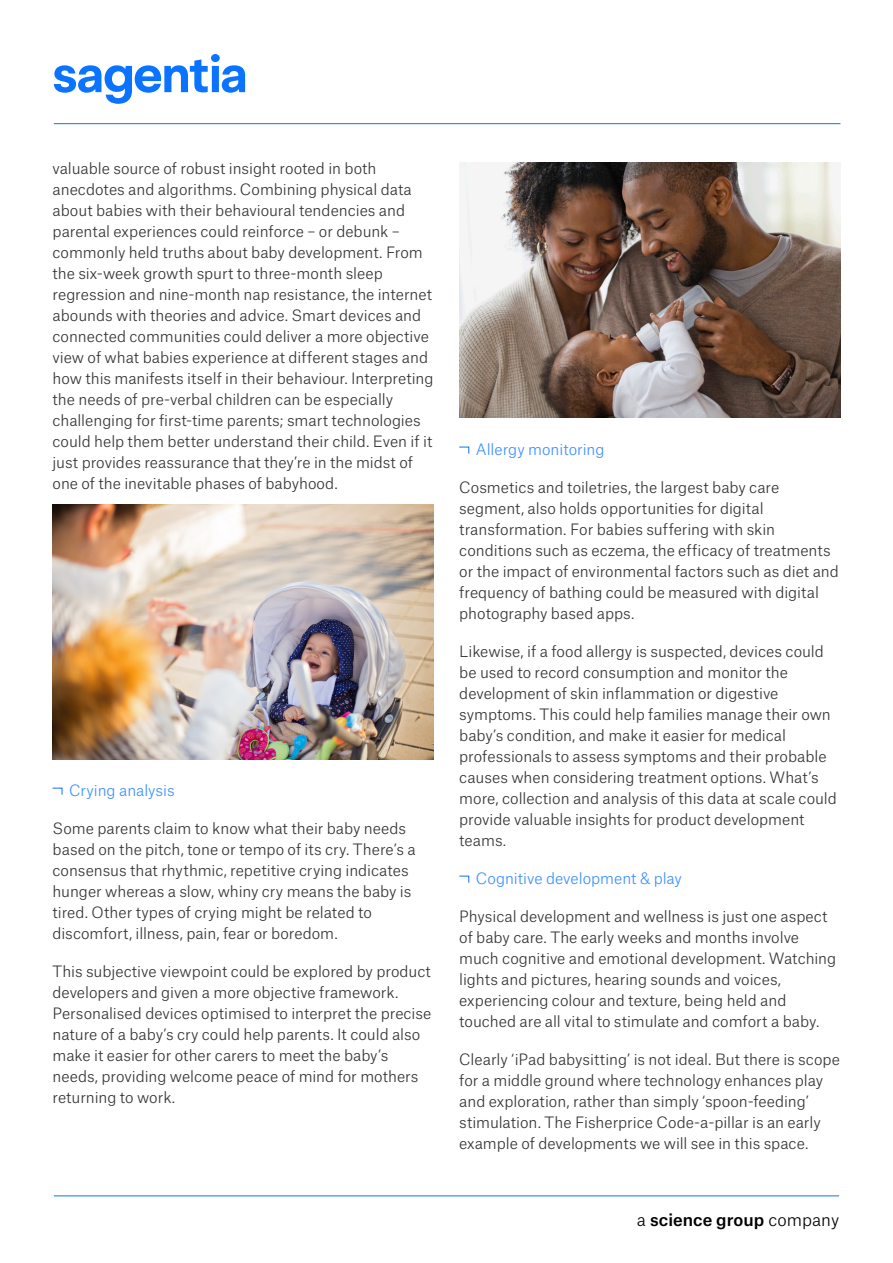
<style>
.page{position:relative;width:893px;height:1263px;background:#fff}
.page>*{position:absolute;margin:0;border:0;box-sizing:border-box;transform-origin:0 0}
.t1{font:500 16.5px "Atlas Grotesk";color:#000}
.Body_copy{font:300 15px/21px "Atlas Grotesk";color:#333}
.Body_copy-2{font:300 15px "Atlas Grotesk";letter-spacing:-.005em;color:#3b8fff}
.s1{font-weight:300}
</style>
<div class="page">
<img style="left:52px;top:505px;width:381px;height:255px">
<svg style="left:52px;top:787px;width:11px;height:8px"></svg>
<img style="left:459px;top:162px;width:381px;height:255px">
<svg style="left:459px;top:446px;width:10px;height:8px"></svg>
<svg style="left:459px;top:875px;width:10px;height:8px"></svg>
<hr style="left:54px;top:123px;width:786px;height:1px;background:#0a73ff">
<hr style="left:54px;top:1196px;width:785px;height:1px;background:#0a73ff">
<svg style="left:54px;top:54px;width:191px;height:50px"></svg>
<p class="Body_copy" style="left:52px;top:157px;width:382px">valuable source of robust insight rooted in both anecdotes and algorithms. Combining physical data about babies with their behavioural tendencies and parental experiences could reinforce – or debunk – commonly held truths about baby development. From the six-week growth spurt to three-month sleep regression and nine-month nap resistance, the internet abounds with theories and advice. Smart devices and connected communities could deliver a more objective view of what babies experience at different stages and how this manifests itself in their behaviour. Interpreting the needs of pre-verbal children can be especially challenging for first-time parents; smart technologies could help them better understand their child. Even if it just provides reassurance that they’re in the midst of one of the inevitable phases of babyhood.</p>
<p class="Body_copy-2" style="left:69px;top:779px;width:107px">Crying analysis</p>
<p class="Body_copy" style="left:52px;top:817px;width:364px">Some parents claim to know what their baby needs based on the pitch, tone or tempo of its cry. There’s a consensus that rhythmic, repetitive crying indicates hunger whereas a slow, whiny cry means the baby is tired. Other types of crying might be related to discomfort, illness, pain, fear or boredom.</p>
<p class="Body_copy" style="left:52px;top:960px;width:380px">This subjective viewpoint could be explored by product developers and given a more objective framework.<br>Personalised devices optimised to interpret the precise nature of a baby’s cry could help parents. It could also make it easier for other carers to meet the baby’s needs, providing welcome peace of mind for mothers returning to work.</p>
<p class="Body_copy-2" style="left:476px;top:438px;width:130px">Allergy monitoring</p>
<p class="Body_copy" style="left:459px;top:475px;width:381px">Cosmetics and toiletries, the largest baby care segment, also holds opportunities for digital transformation. For babies suffering with skin conditions such as eczema, the efficacy of treatments or the impact of environmental factors such as diet and frequency of bathing could be measured with digital photography based apps.</p>
<p class="Body_copy" style="left:459px;top:640px;width:379px">Likewise, if a food allergy is suspected, devices could be used to record consumption and monitor the development of skin inflammation or digestive symptoms. This could help families manage their own baby’s condition, and make it easier for medical professionals to assess symptoms and their probable causes when considering treatment options. What’s more, collection and analysis of this data at scale could provide valuable insights for product development teams.</p>
<p class="Body_copy-2" style="left:476px;top:867px;width:207px">Cognitive development &amp; play</p>
<p class="Body_copy" style="left:459px;top:905px;width:378px">Physical development and wellness is just one aspect of baby care. The early weeks and months involve much cognitive and emotional development. Watching lights and pictures, hearing sounds and voices, experiencing colour and texture, being held and touched are all vital to stimulate and comfort a baby.</p>
<p class="Body_copy" style="left:459px;top:1048px;width:382px">Clearly ‘iPad babysitting’ is not ideal. But there is scope for a middle ground where technology enhances play and exploration, rather than simply ‘spoon-feeding’ stimulation. The Fisherprice Code-a-pillar is an early example of developments we will see in this space.</p>
<p class="t1" style="left:636px;top:1206px;width:204px"><span class="s1">a</span> science group <span class="s1">company</span></p>
</div>
